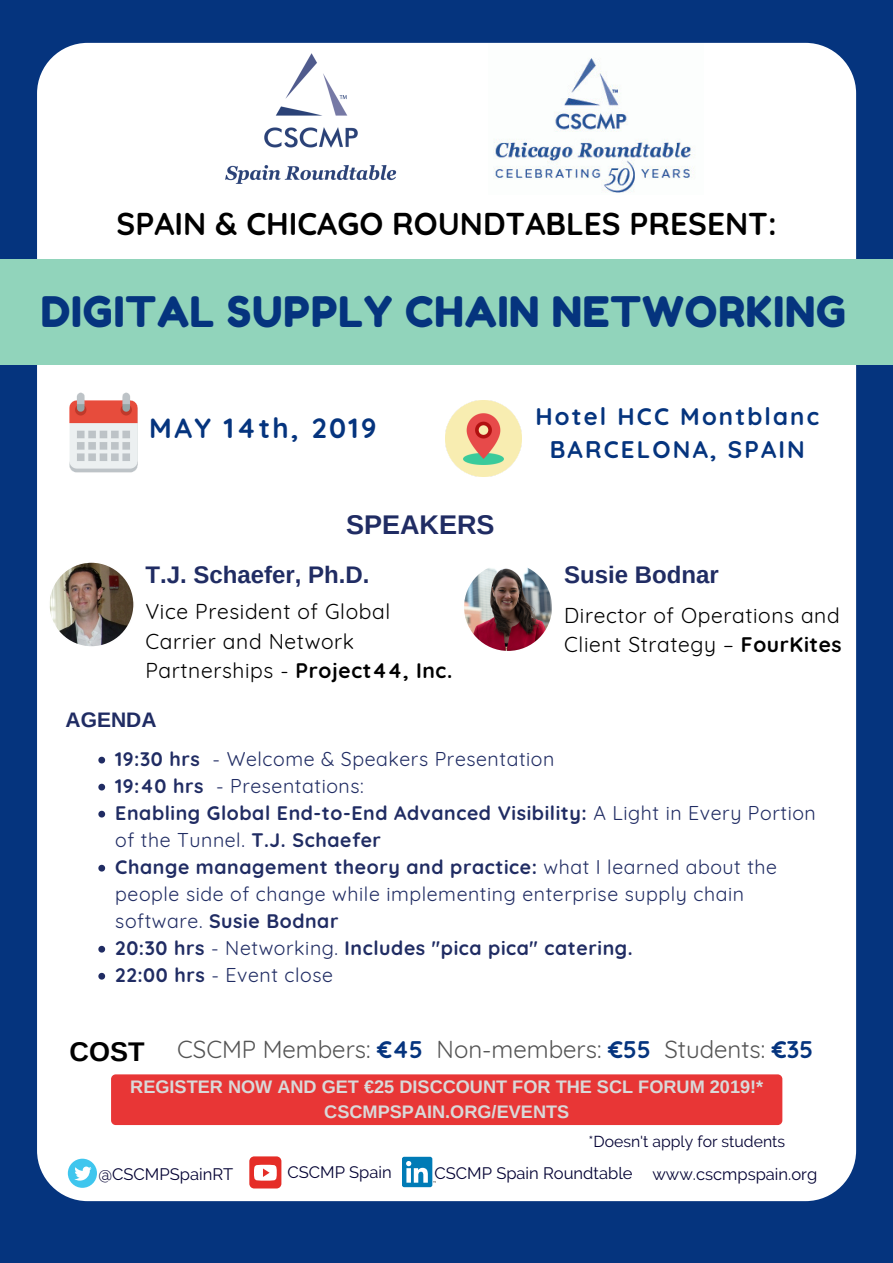
<style>
.page{position:relative;width:893px;height:1263px;background:#05347e}
.page>*{position:absolute;margin:0;border:0;box-sizing:border-box;transform-origin:0 0}
.t1{font:42px "Fredoka One";letter-spacing:.02em;color:#05347e}
.t2{font:700 31.5px "Quicksand";color:#000}
.t3{font:700 27.75px "Quicksand";letter-spacing:.09em;color:#05347e}
.t4{font:700 27px "Arimo";color:#202c63}
.t5{font:24px "Quicksand";color:#545454}
.t6{font:700 24px/33.2px "Quicksand";letter-spacing:.09em;color:#05347e;text-align:center}
.t7{font:700 24px "Arimo";color:#202c63}
.t8{font:21px/29.2px "Quicksand";letter-spacing:.03em;color:#000}
.t9{font:700 21px "Arimo";color:#202c63}
.t10{font:19.5px/27px "Quicksand";letter-spacing:.03em;color:#202c63}
.t11{font:700 18.15px/25px "Arimo";color:#d9d9d9;text-align:center}
.t12{font:16.58px "Raleway";color:#030233}
.t13{font:15.75px "Raleway";color:#030233}
.s1{font-weight:700}
.s2{font-family:"Arimo";font-weight:700;font-size:27px;color:#000}
.s3{font-weight:700;color:#05347e}
</style>
<div class="page">
<div style="left:37px;top:43px;width:819px;height:1158px;background:#fff;border-radius:51px"></div>
<div style="left:68px;top:1159px;width:29px;height:29px;background:#3fc6ee;border-radius:50%"></div>
<svg style="left:74px;top:1166px;width:18px;height:14px"></svg>
<div style="left:402px;top:1157px;width:30px;height:30px;background:#007bb6;border-radius:2px"></div>
<svg style="left:406px;top:1161px;width:30px;height:22px"></svg>
<div style="left:249px;top:1156px;width:32px;height:32px;background:#e52d27;border-radius:5px"></div>
<svg style="left:254px;top:1165px;width:23px;height:15px"></svg>
<img style="left:69px;top:392px;width:69px;height:81px">
<img style="left:446px;top:400px;width:76px;height:76px">
<svg style="left:98px;top:757px;width:7px;height:6px"></svg>
<svg style="left:98px;top:784px;width:7px;height:6px"></svg>
<svg style="left:98px;top:811px;width:7px;height:6px"></svg>
<svg style="left:98px;top:865px;width:7px;height:6px"></svg>
<svg style="left:98px;top:946px;width:7px;height:6px"></svg>
<svg style="left:98px;top:973px;width:7px;height:6px"></svg>
<img style="left:225px;top:53px;width:172px;height:131px">
<img style="left:493px;top:58px;width:201px;height:135px">
<div style="left:0;top:259px;width:893px;height:105px;background:#91d4bb"></div>
<img style="left:49px;top:562px;width:85px;height:85px">
<img style="left:464px;top:567px;width:88px;height:84px">
<div style="left:111px;top:1074px;width:671px;height:51px;background:#e83636;border-radius:5px"></div>
<h2 class="t2" style="left:117px;top:204px;width:661px">SPAIN &amp; CHICAGO ROUNDTABLES PRESENT:</h2>
<h1 class="t1" style="left:41px;top:286px;width:807px">DIGITAL SUPPLY CHAIN NETWORKING</h1>
<h3 class="t3" style="left:149px;top:410px;width:229px">MAY 14th, 2019</h3>
<h3 class="t4" style="left:346px;top:509px;width:150px">SPEAKERS</h3>
<p class="t6" style="left:535px;top:399px;width:285px">Hotel HCC Montblanc<br>BARCELONA, SPAIN</p>
<p class="t7" style="left:145px;top:561px;width:226px">T.J. Schaefer, Ph.D.</p>
<p class="t7" style="left:564px;top:561px;width:156px">Susie Bodnar</p>
<p class="t8" style="left:564px;top:601px;width:279px">Director of Operations and<br>Client Strategy – <span class="s1">FourKites</span></p>
<p class="t8" style="left:145px;top:597px;width:308px">Vice President of Global<br>Carrier and Network<br>Partnerships - <span class="s1">Project44, Inc.</span></p>
<p class="t9" style="left:65px;top:708px;width:93px">AGENDA</p>
<p class="t10" style="left:115px;top:745px;width:702px"><span class="s1">19:30 hrs</span> - Welcome &amp; Speakers Presentation<br><span class="s1">19:40 hrs</span> - Presentations:<br><span class="s1">Enabling Global End-to-End Advanced Visibility:</span> A Light in Every Portion of the Tunnel. <span class="s1">T.J. Schaefer<br>Change management theory and practice:</span> what I learned about the people side of change while implementing enterprise supply chain software. <span class="s1">Susie Bodnar<br>20:30 hrs</span> - Networking. <span class="s1">Includes "pica pica" catering.<br>22:00 hrs</span> - Event close</p>
<p class="t5" style="left:70px;top:1033px;width:745px"><span class="s2">COST</span> CSCMP Members: <span class="s3">€45</span> Non-members: <span class="s3">€55</span> Students: <span class="s3">€35</span></p>
<p class="t11" style="left:130px;top:1074px;width:634px">REGISTER NOW AND GET €25 DISCCOUNT FOR THE SCL FORUM 2019!*<br>CSCMPSPAIN.ORG/EVENTS</p>
<p class="t13" style="left:588px;top:1132px;width:198px">*Doesn't apply for students</p>
<p class="t12" style="left:98px;top:1164px;width:136px">@CSCMPSpainRT</p>
<p class="t12" style="left:287px;top:1162px;width:106px">CSCMP Spain</p>
<p class="t12" style="left:434px;top:1163px;width:384px">CSCMP Spain Roundtable www.cscmpspain.org</p>
</div>
